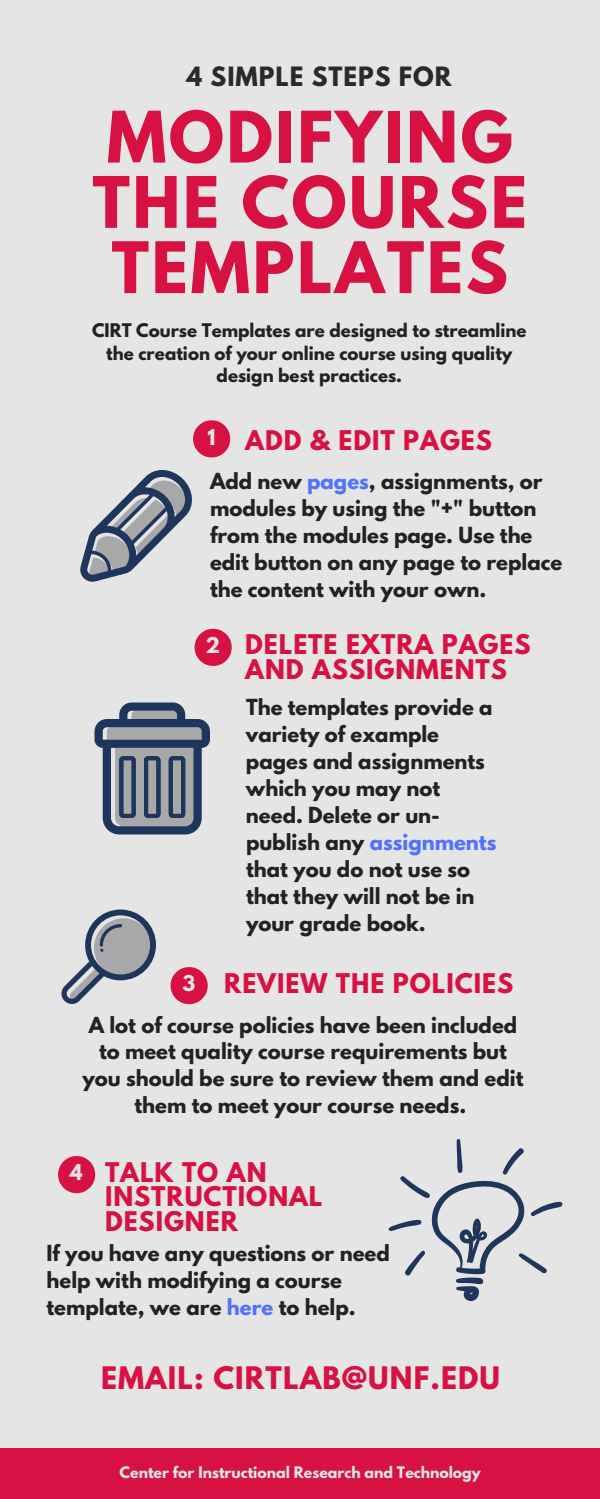
<style>
.page{position:relative;width:600px;height:1499px;background:#e5e5e6}
.page>*{position:absolute;margin:0;border:0;box-sizing:border-box;transform-origin:0 0}
.t1{font:700 62.9px/65.3px "League Spartan";letter-spacing:.04em;color:#d81143;text-align:center}
.t2{font:700 27.5px "League Spartan";letter-spacing:.04em;color:#d81143}
.t3{font:700 24px/24.8px "League Spartan";letter-spacing:.04em;color:#d81143}
.t4{font:700 23.6px "League Spartan";letter-spacing:.04em;color:#2a2a2a}
.t5{font:700 19.6px/27px "League Spartan";color:#222}
.t6{font:700 19.4px "League Spartan";color:#e5e5e6}
.t7{font:700 19.3px "League Spartan";color:#e5e5e6}
.t8{font:700 16.7px/22.5px "League Spartan";color:#222;text-align:center}
.t9{font:700 14.1px "League Spartan";color:#e5e5e6}
.s1{color:#5271ff}
</style>
<div class="page">
<svg style="left:193px;top:420px;width:37px;height:37px"></svg>
<svg style="left:195px;top:629px;width:37px;height:37px"></svg>
<svg style="left:80px;top:470px;width:112px;height:112px"></svg>
<svg style="left:171px;top:967px;width:37px;height:37px"></svg>
<svg style="left:62px;top:910px;width:94px;height:94px"></svg>
<svg style="left:95px;top:702px;width:115px;height:132px"></svg>
<svg style="left:58px;top:1156px;width:37px;height:37px"></svg>
<svg style="left:388px;top:1139px;width:174px;height:162px"></svg>
<div style="left:0;top:1448px;width:600px;height:51px;background:#d81143"></div>
<p class="t4" style="left:187px;top:65px;width:267px">4 SIMPLE STEPS FOR</p>
<h1 class="t1" style="left:92px;top:113px;width:436px">MODIFYING<br>THE COURSE<br>TEMPLATES</h1>
<p class="t8" style="left:92px;top:321px;width:436px">CIRT Course Templates are designed to streamline the creation of your online course using quality design best practices.</p>
<p class="t6" style="left:207px;top:427px;width:10px">1</p>
<p class="t3" style="left:245px;top:431px;width:248px">ADD &amp; EDIT PAGES</p>
<p class="t5" style="left:210px;top:470px;width:354px">Add new <span class="s1">pages</span>, assignments, or modules by using the "+" button from the modules page. Use the edit button on any page to replace the content with your own.</p>
<p class="t3" style="left:245px;top:635px;width:287px">DELETE EXTRA PAGES<br>AND ASSIGNMENTS</p>
<p class="t5" style="left:246px;top:696px;width:252px">The templates provide a variety of example pages and assignments which you may not need. Delete or un&shy;publish any <span class="s1">assignments </span>that you do not use so that they will not be in your grade book.</p>
<p class="t3" style="left:224px;top:974px;width:290px">REVIEW THE POLICIES</p>
<p class="t5" style="left:83px;top:1014px;width:442px;text-align:center">A lot of course policies have been included to meet quality course requirements but you should be sure to review them and edit them to meet your course needs.</p>
<p class="t7" style="left:206px;top:636px;width:16px">2</p>
<p class="t7" style="left:182px;top:974px;width:14px">3</p>
<p class="t7" style="left:70px;top:1163px;width:14px">4</p>
<p class="t3" style="left:105px;top:1163px;width:219px">TALK TO AN<br>INSTRUCTIONAL<br>DESIGNER</p>
<p class="t5" style="left:46px;top:1242px;width:345px">If you have any questions or need help with modifying a course template, we are <span class="s1">here</span> to help.</p>
<p class="t2" style="left:101px;top:1364px;width:400px">EMAIL: CIRTLAB@UNF.EDU</p>
<p class="t9" style="left:120px;top:1465px;width:363px">Center for Instructional Research and Technology</p>
</div>
